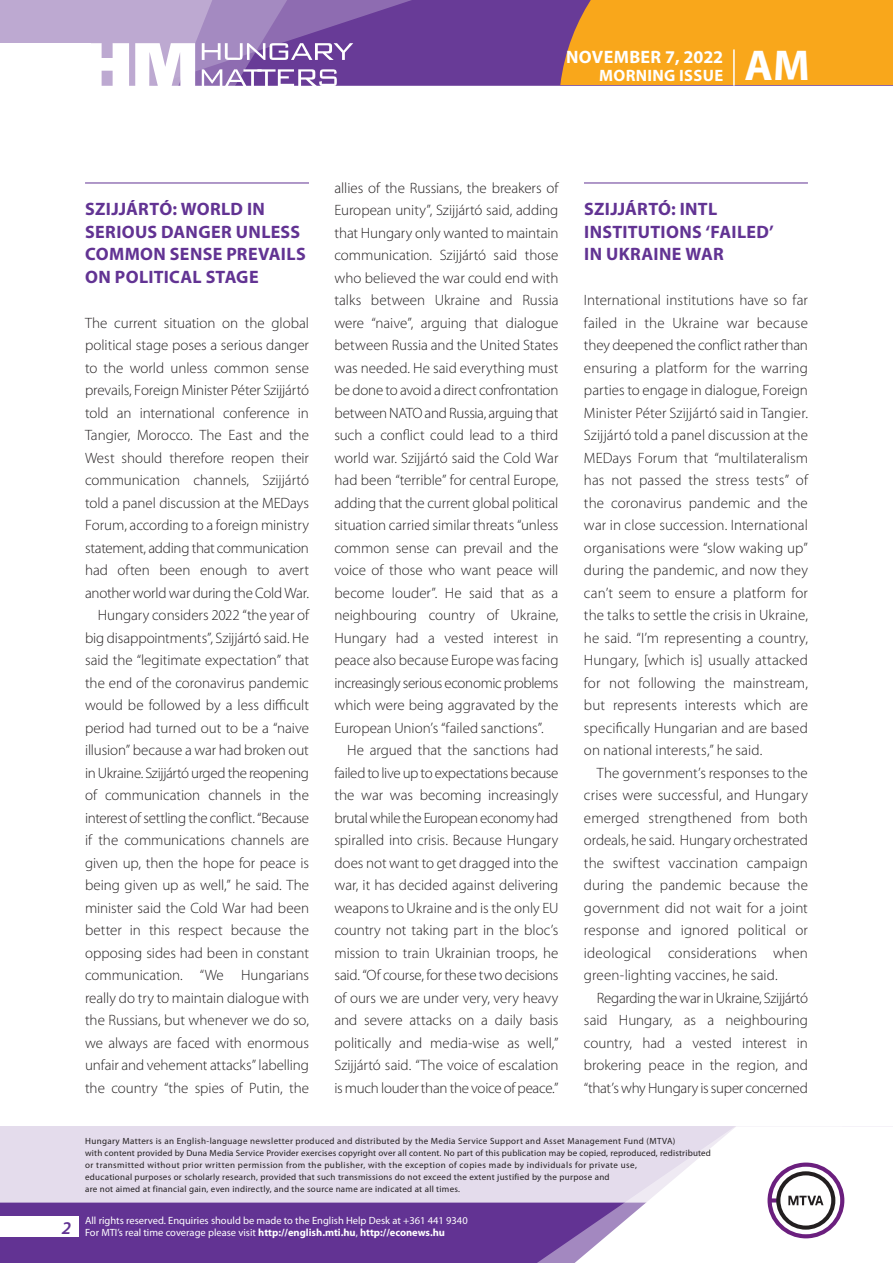
<style>
.page{position:relative;width:893px;height:1263px;background:#fff}
.page>*{position:absolute;margin:0;border:0;box-sizing:border-box;transform-origin:0 0}
.t1{font:700 43.35px "Myriad Pro";color:#fff}
._01_cimsor{font:700 18px/22.5px "Myriad Pro";letter-spacing:.015em;color:#623393}
.t2{font:700 18px "Myriad Pro";letter-spacing:.02em;color:#fff}
.t3{font:italic 600 18px "Myriad Pro";color:#623393}
.t4{font:700 16.5px "Myriad Pro";letter-spacing:.02em;color:#fff}
._03_kenyer_szöveg-2{font:300 15px/22.5px "Myriad Pro";color:#231f20;text-align:justify}
._03_kenyer_szöveg-1{font:300 15px/22.5px "Myriad Pro";color:#231f20;text-align:justify}
.t5{font:10.5px/12px "Myriad Pro";color:#fff}
.t6{font:9px/12px "Myriad Pro";letter-spacing:.03em;color:#231f20}
.s1{font-weight:700}
</style>
<div class="page">
<div style="left:0;top:1126px;width:893px;height:137px;background:#e4dcec"></div>
<div style="left:0;top:1202px;width:506px;height:61px;background:#623393"></div>
<div style="left:506px;top:1202px;width:43px;height:61px;background:#623393"></div>
<svg style="left:549px;top:1126px;width:344px;height:137px;fill:#fff"></svg>
<svg style="left:767px;top:1162px;width:77px;height:76px;background:#c5b8c8"></svg>
<div style="left:0;top:1216px;width:79px;height:20px;background:#fff"></div>
<div style="left:0;top:0;width:893px;height:85px;background:#683b97"></div>
<div style="left:560px;top:0;width:333px;height:85px;background:#f9a71b"></div>
<hr style="left:733px;top:49px;width:2px;height:37px;background:#fff">
<svg style="left:0;top:0;width:479px;height:86px"></svg>
<hr style="left:85px;top:183px;width:224px;height:1px;background:#623393">
<hr style="left:584px;top:183px;width:224px;height:1px;background:#623393">
<p class="t2" style="left:566px;top:45px;width:159px">NOVEMBER 7, 2022</p>
<p class="t4" style="left:599px;top:65px;width:125px">MORNING ISSUE</p>
<h1 class="t1" style="left:745px;top:37px;width:67px">AM</h1>
<p class="_01_cimsor" style="left:85px;top:197px;width:222px">SZIJJÁRTÓ: WORLD IN<br>SERIOUS DANGER UNLESS<br>COMMON SENSE PREVAILS<br>ON POLITICAL STAGE</p>
<p class="_03_kenyer_szöveg-1" style="left:85px;top:311px;width:225px">The current situation on the global political stage poses a serious danger to the world unless common sense prevails, Foreign Minister Péter Szijjártó told an international conference in Tangier, Morocco. The East and the West should therefore reopen their communication channels, Szijjártó told a panel discussion at the MEDays Forum, according to a foreign ministry statement, adding that communication had often been enough to avert another world war during the Cold War.</p>
<p class="_03_kenyer_szöveg-2" style="left:85px;top:604px;width:225px;text-indent:13px">Hungary considers 2022 “the year of big disappointments”, Szijjártó said. He said the “legitimate expectation” that the end of the coronavirus pandemic would be followed by a less difficult period had turned out to be a “naive illusion” because a war had broken out in Ukraine. Szijjártó urged the reopening of communication channels in the interest of settling the conflict. “Because if the communications channels are given up, then the hope for peace is being given up as well,” he said. The minister said the Cold War had been better in this respect because the opposing sides had been in constant communication. “We Hungarians really do try to maintain dialogue with the Russians, but whenever we do so, we always are faced with enormous unfair and vehement attacks” labelling the country “the spies of Putin, the</p>
<p class="_03_kenyer_szöveg-2" style="left:334px;top:176px;width:225px">allies of the Russians, the breakers of European unity”, Szijjártó said, adding that Hungary only wanted to maintain communication. Szijjártó said those who believed the war could end with talks between Ukraine and Russia were “naive”, arguing that dialogue between Russia and the United States was needed. He said everything must be done to avoid a direct confrontation between NATO and Russia, arguing that such a conflict could lead to a third world war. Szijjártó said the Cold War had been “terrible” for central Europe, adding that the current global political situation carried similar threats “unless common sense can prevail and the voice of those who want peace will become louder”. He said that as a neighbouring country of Ukraine, Hungary had a vested interest in peace also because Europe was facing increasingly serious economic problems which were being aggravated by the European Union’s “failed sanctions”.</p>
<p class="_03_kenyer_szöveg-2" style="left:334px;top:739px;width:226px;text-indent:13px">He argued that the sanctions had failed to live up to expectations because the war was becoming increasingly brutal while the European economy had spiralled into crisis. Because Hungary does not want to get dragged into the war, it has decided against delivering weapons to Ukraine and is the only EU country not taking part in the bloc’s mission to train Ukrainian troops, he said. “Of course, for these two decisions of ours we are under very, very heavy and severe attacks on a daily basis politically and media-wise as well,” Szijjártó said. “The voice of escalation is much louder than the voice of peace.”</p>
<p class="_01_cimsor" style="left:584px;top:197px;width:191px">SZIJJÁRTÓ: INTL<br>INSTITUTIONS ‘FAILED’<br>IN UKRAINE WAR</p>
<p class="_03_kenyer_szöveg-1" style="left:584px;top:289px;width:225px">International institutions have so far failed in the Ukraine war because they deepened the conflict rather than ensuring a platform for the warring parties to engage in dialogue, Foreign Minister Péter Szijjártó said in Tangier.<br>Szijjártó told a panel discussion at the MEDays Forum that “multilateralism has not passed the stress tests” of the coronavirus pandemic and the war in close succession. International organisations were “slow waking up” during the pandemic, and now they can’t seem to ensure a platform for the talks to settle the crisis in Ukraine, he said. “I’m representing a country, Hungary, [which is] usually attacked for not following the mainstream, but represents interests which are specifically Hungarian and are based on national interests,” he said.</p>
<p class="_03_kenyer_szöveg-2" style="left:584px;top:761px;width:225px;text-indent:13px">The government’s responses to the crises were successful, and Hungary emerged strengthened from both ordeals, he said. Hungary orchestrated the swiftest vaccination campaign during the pandemic because the government did not wait for a joint response and ignored political or ideological considerations when green-lighting vaccines, he said.</p>
<p class="_03_kenyer_szöveg-2" style="left:584px;top:986px;width:225px;text-indent:13px">Regarding the war in Ukraine, Szijjártó said Hungary, as a neighbouring country, had a vested interest in brokering peace in the region, and “that’s why Hungary is super concerned</p>
<p class="t3" style="left:62px;top:1217px;width:11px">2</p>
<p class="t6" style="left:85px;top:1134px;width:627px">Hungary Matters is an English-language newsletter produced and distributed by the Media Service Support and Asset Management Fund (MTVA)<br>with content provided by Duna Media Service Provider exercises copyright over all content. No part of this publication may be copied, reproduced, redistributed or transmitted without prior written permission from the publisher, with the exception of copies made by individuals for private use,<br>educational purposes or scholarly research, provided that such transmissions do not exceed the extent justified by the purpose and<br>are not aimed at financial gain, even indirectly, and the source name are indicated at all times.</p>
<p class="t5" style="left:85px;top:1214px;width:384px">All rights reserved. Enquiries should be made to the English Help Desk at +361 441 9340<br>For MTI’s real time coverage please visit <span class="s1">http://english.mti.hu</span>, <span class="s1">http://econews.hu</span></p>
</div>
